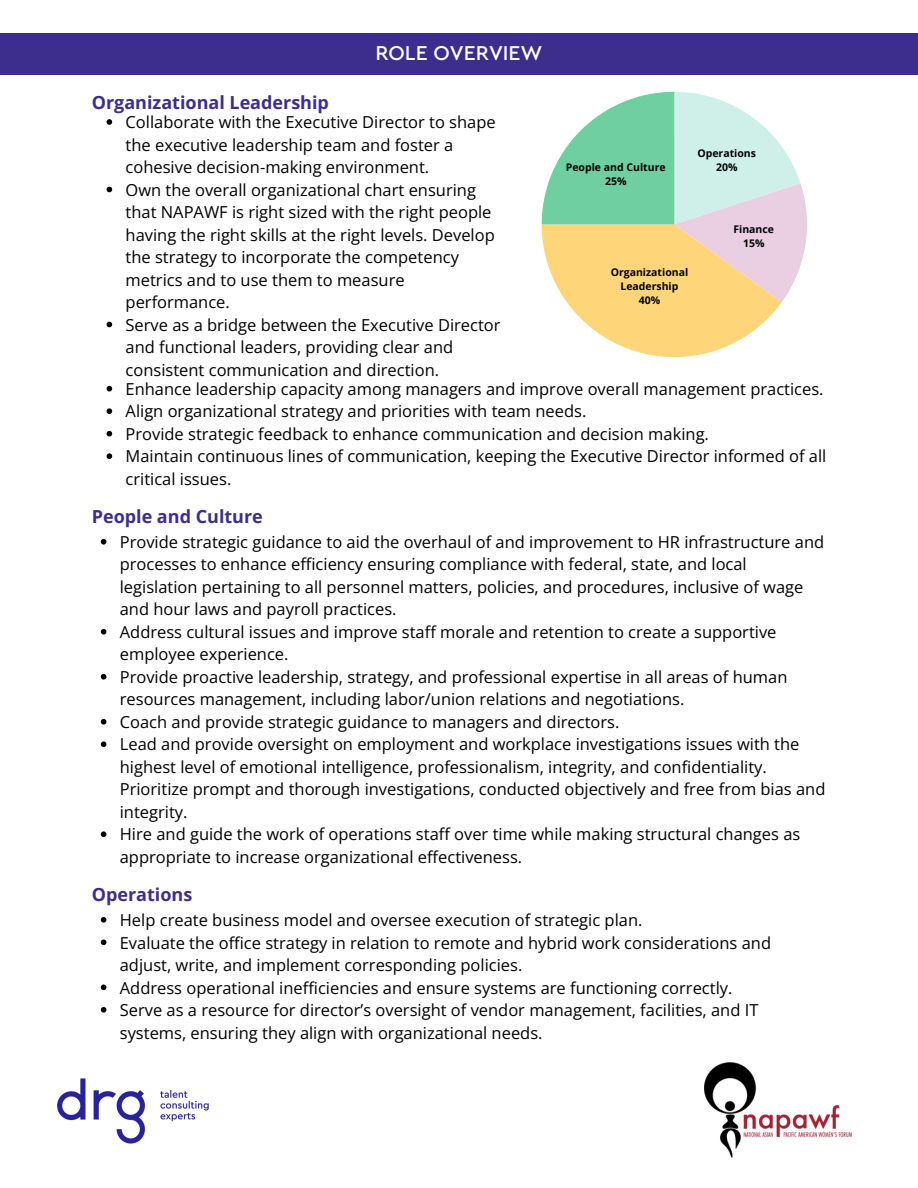
<style>
.page{position:relative;width:918px;height:1188px;background:#fff}
.page>*{position:absolute;margin:0;border:0;box-sizing:border-box;transform-origin:0 0}
.t1{font:500 21px "Cera Pro";color:#fff}
.t2{font:700 18px "Open Sans";color:#3d2e8e}
.t3{font:16.5px/22.5px "Open Sans";color:#000}
.t4{font:700 10.5px/14px "Open Sans";color:#000;text-align:center}
</style>
<div class="page">
<div style="left:0;top:33px;width:918px;height:42px;background:#3d2e8e"></div>
<img style="left:57px;top:1078px;width:152px;height:66px">
<img style="left:705px;top:1062px;width:146px;height:96px">
<svg style="left:101px;top:539px;width:5px;height:6px"></svg>
<svg style="left:101px;top:629px;width:5px;height:6px"></svg>
<svg style="left:101px;top:674px;width:5px;height:6px"></svg>
<svg style="left:101px;top:719px;width:5px;height:6px"></svg>
<svg style="left:101px;top:741px;width:5px;height:6px"></svg>
<svg style="left:101px;top:831px;width:5px;height:6px"></svg>
<svg style="left:542px;top:92px;width:265px;height:265px"></svg>
<svg style="left:107px;top:119px;width:5px;height:6px"></svg>
<svg style="left:107px;top:187px;width:5px;height:5px"></svg>
<svg style="left:107px;top:322px;width:5px;height:5px"></svg>
<svg style="left:107px;top:386px;width:5px;height:6px"></svg>
<svg style="left:107px;top:408px;width:5px;height:6px"></svg>
<svg style="left:107px;top:431px;width:5px;height:5px"></svg>
<svg style="left:107px;top:453px;width:5px;height:6px"></svg>
<svg style="left:101px;top:917px;width:5px;height:6px"></svg>
<svg style="left:101px;top:940px;width:5px;height:5px"></svg>
<svg style="left:101px;top:985px;width:5px;height:5px"></svg>
<svg style="left:101px;top:1007px;width:5px;height:6px"></svg>
<h1 class="t1" style="left:375px;top:43px;width:169px">ROLE OVERVIEW</h1>
<p class="t2" style="left:92px;top:90px;width:239px">Organizational Leadership</p>
<p class="t3" style="left:126px;top:111px;width:372px">Collaborate with the Executive Director to shape the executive leadership team and foster a cohesive decision-making environment.</p>
<p class="t3" style="left:126px;top:178px;width:371px">Own the overall organizational chart ensuring that NAPAWF is right sized with the right people having the right skills at the right levels. Develop the strategy to incorporate the competency metrics and to use them to measure performance.</p>
<p class="t3" style="left:126px;top:313px;width:377px">Serve as a bridge between the Executive Director and functional leaders, providing clear and consistent communication and direction.</p>
<p class="t4" style="left:697px;top:146px;width:60px">Operations</p>
<p class="t4" style="left:566px;top:160px;width:101px">People and Culture</p>
<p class="t4" style="left:716px;top:160px;width:23px">20%</p>
<p class="t4" style="left:605px;top:174px;width:23px">25%</p>
<p class="t4" style="left:611px;top:265px;width:79px">Organizational<br>Leadership</p>
<p class="t4" style="left:639px;top:293px;width:23px">40%</p>
<h2 class="t4" style="left:733px;top:222px;width:42px">Finance</h2>
<p class="t4" style="left:743px;top:236px;width:23px">15%</p>
<p class="t3" style="left:126px;top:377px;width:700px">Enhance leadership capacity among managers and improve overall management practices.</p>
<p class="t3" style="left:126px;top:400px;width:462px">Align organizational strategy and priorities with team needs.</p>
<p class="t3" style="left:126px;top:422px;width:585px">Provide strategic feedback to enhance communication and decision making.</p>
<p class="t3" style="left:126px;top:445px;width:702px">Maintain continuous lines of communication, keeping the Executive Director informed of all critical issues.</p>
<h2 class="t2" style="left:92px;top:504px;width:173px">People and Culture</h2>
<p class="t3" style="left:120px;top:530px;width:706px">Provide strategic guidance to aid the overhaul of and improvement to HR infrastructure and processes to enhance efficiency ensuring compliance with federal, state, and local legislation pertaining to all personnel matters, policies, and procedures, inclusive of wage and hour laws and payroll practices.</p>
<p class="t3" style="left:120px;top:620px;width:658px">Address cultural issues and improve staff morale and retention to create a supportive employee experience.</p>
<p class="t3" style="left:120px;top:665px;width:669px">Provide proactive leadership, strategy, and professional expertise in all areas of human resources management, including labor/union relations and negotiations.</p>
<p class="t3" style="left:120px;top:710px;width:501px">Coach and provide strategic guidance to managers and directors.</p>
<p class="t3" style="left:120px;top:733px;width:707px">Lead and provide oversight on employment and workplace investigations issues with the highest level of emotional intelligence, professionalism, integrity, and confidentiality.<br>Prioritize prompt and thorough investigations, conducted objectively and free from bias and integrity.</p>
<p class="t3" style="left:120px;top:823px;width:682px">Hire and guide the work of operations staff over time while making structural changes as appropriate to increase organizational effectiveness.</p>
<p class="t2" style="left:92px;top:882px;width:102px">Operations</p>
<h2 class="t3" style="left:120px;top:908px;width:524px">Help create business model and oversee execution of strategic plan.</h2>
<p class="t3" style="left:120px;top:931px;width:653px">Evaluate the office strategy in relation to remote and hybrid work considerations and adjust, write, and implement corresponding policies.</p>
<p class="t3" style="left:120px;top:976px;width:614px">Address operational inefficiencies and ensure systems are functioning correctly.</p>
<p class="t3" style="left:120px;top:998px;width:640px">Serve as a resource for director’s oversight of vendor management, facilities, and IT systems, ensuring they align with organizational needs.</p>
</div>
